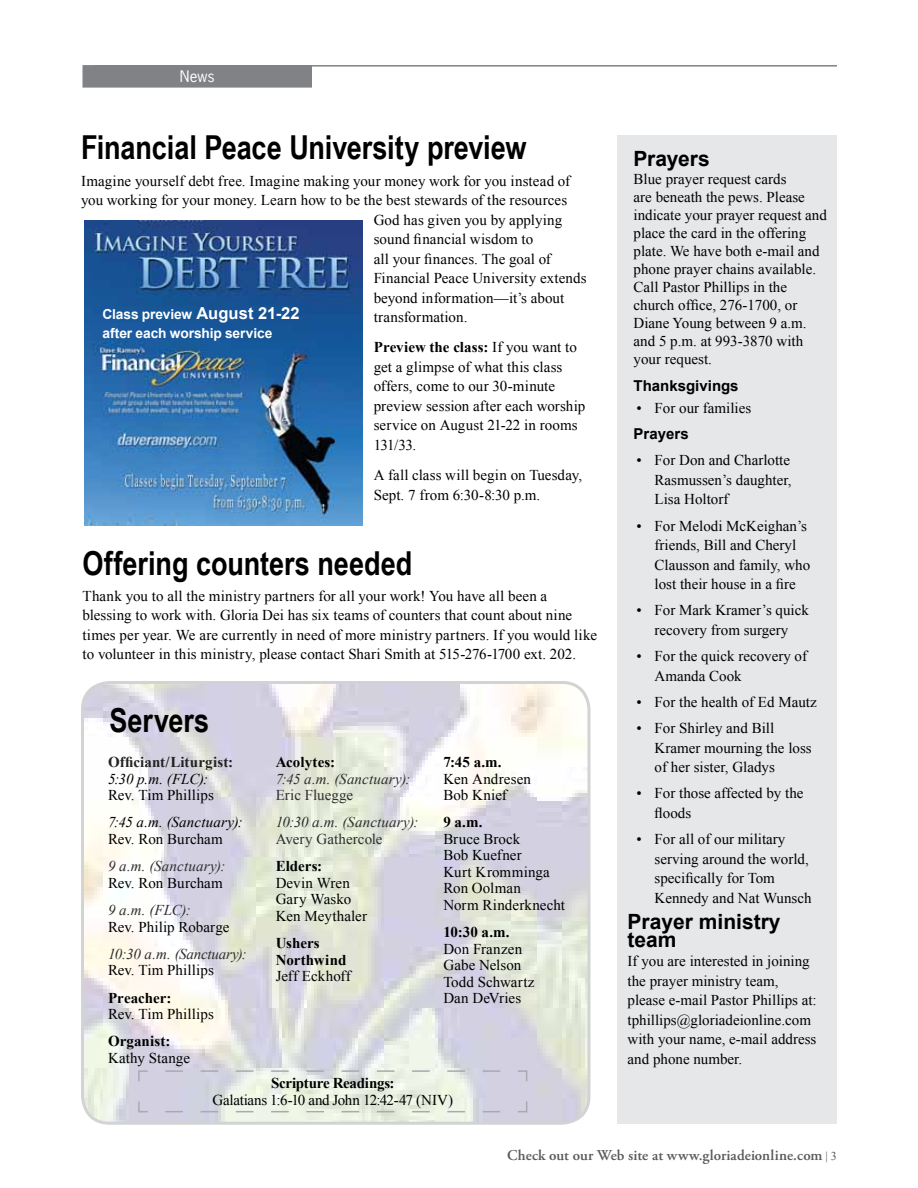
<style>
.page{position:relative;width:918px;height:1188px;background:#fff}
.page>*{position:absolute;margin:0;border:0;box-sizing:border-box;transform-origin:0 0}
.t1{font:700 33px "Arial Narrow";color:#000}
.t2{font:700 21px/18px "Arial";color:#000}
.t3{font:15px/19.5px "Times New Roman";color:#000}
.t4{font:700 15px/16.5px "Times New Roman";color:#000}
.t5{font:italic 15px "Times New Roman";letter-spacing:.01em;color:#2e2e2f}
.t6{font:600 15px "Adobe Garamond Pro";letter-spacing:.005em;color:#58595b}
.t7{font:15px "Times New Roman";letter-spacing:-.025em;color:#000}
.t8{font:italic 15px "Times New Roman";letter-spacing:.01em;color:#000}
.t9{font:15px "Times New Roman";color:#2e2e2f}
.t10{font:italic 15px "Times New Roman";letter-spacing:-.015em;color:#2e2e2f}
.t11{font:700 15px "Arial";color:#000}
.t12{font:700 15px "Times New Roman";letter-spacing:.01em;color:#222223}
.t13{font:15px "News Gothic Std";color:#fff}
.t14{font:700 13.8px/19.4px "Arial";letter-spacing:-.01em;color:#fff}
.s1{font-weight:700}
.s2{font-size:16.5px}
.s3{font-family:"Times New Roman";font-weight:400;font-size:12px}
</style>
<div class="page">
<hr style="left:94px;top:65px;width:743px;height:2px;background:#808285">
<img style="left:82px;top:685px;width:505px;height:436px">
<div style="left:81px;top:681px;width:510px;height:444px;border:3px solid #d1d3d4;border-radius:27px"></div>
<div style="left:617px;top:135px;width:220px;height:988px;background:#e6e7e8"></div>
<div style="left:83px;top:66px;width:228px;height:21px;background:#808285"></div>
<div style="left:82px;top:65px;width:230px;height:23px;border:2px solid #808285"></div>
<svg style="left:137px;top:1070px;width:391px;height:43px;background:#dee2e0"></svg>
<img style="left:85px;top:221px;width:278px;height:304px">
<p class="t13" style="left:180px;top:67px;width:36px">News</p>
<h1 class="t1" style="left:81px;top:122px;width:447px">Financial Peace University preview</h1>
<p class="t3" style="left:81px;top:171px;width:491px">Imagine yourself debt free. Imagine making your money work for you instead of</p>
<p class="t3" style="left:81px;top:190px;width:488px">you working for your money. Learn how to be the best stewards of the resources</p>
<p class="t3" style="left:374px;top:210px;width:190px">God has given you by applying</p>
<p class="t3" style="left:374px;top:229px;width:161px">sound financial wisdom to</p>
<p class="t3" style="left:374px;top:249px;width:179px">all your finances. The goal of</p>
<p class="t3" style="left:374px;top:268px;width:214px">Financial Peace University extends</p>
<p class="t3" style="left:374px;top:288px;width:192px">beyond information—it’s about</p>
<p class="t3" style="left:374px;top:307px;width:95px">transformation.</p>
<p class="t3" style="left:374px;top:337px;width:213px"><span class="s1">Preview the class:</span> If you want to get a glimpse of what this class offers, come to our 30-minute preview session after each worship service on August 21-22 in rooms<br>131/33.</p>
<p class="t3" style="left:374px;top:465px;width:210px">A fall class will begin on Tuesday,<br>Sept. 7 from 6:30-8:30 p.m.</p>
<p class="t14" style="left:103px;top:305px;width:199px">Class preview <span class="s2">August 21-22 </span>after each worship service</p>
<h1 class="t1" style="left:82px;top:538px;width:331px">Offering counters needed</h1>
<p class="t3" style="left:82px;top:586px;width:516px">Thank you to all the ministry partners for all your work! You have all been a blessing to work with. Gloria Dei has six teams of counters that count about nine times per year. We are currently in need of more ministry partners. If you would like to volunteer in this ministry, please contact Shari Smith at 515-276-1700 ext. 202.</p>
<h1 class="t1" style="left:110px;top:696px;width:101px">Servers</h1>
<p class="t12" style="left:108px;top:752px;width:127px">Officiant/Liturgist:</p>
<p class="t8" style="left:108px;top:768px;width:102px">5:30 p.m. (FLC):</p>
<p class="t3" style="left:108px;top:785px;width:107px">Rev. Tim Phillips</p>
<p class="t8" style="left:108px;top:812px;width:136px">7:45 a.m. (Sanctuary):</p>
<p class="t3" style="left:108px;top:829px;width:116px">Rev. Ron Burcham</p>
<p class="t5" style="left:108px;top:856px;width:119px">9 a.m. (Sanctuary):</p>
<p class="t3" style="left:108px;top:873px;width:116px">Rev. Ron Burcham</p>
<p class="t5" style="left:108px;top:900px;width:84px">9 a.m. (FLC):</p>
<p class="t3" style="left:108px;top:917px;width:123px">Rev. Philip Robarge</p>
<p class="t10" style="left:108px;top:944px;width:140px">10:30 a.m. (Sanctuary):</p>
<p class="t3" style="left:108px;top:960px;width:107px">Rev. Tim Phillips</p>
<p class="t4" style="left:108px;top:989px;width:65px">Preacher:</p>
<p class="t3" style="left:108px;top:1004px;width:107px">Rev. Tim Phillips</p>
<p class="t4" style="left:108px;top:1033px;width:64px">Organist:</p>
<p class="t3" style="left:108px;top:1048px;width:84px">Kathy Stange</p>
<p class="t4" style="left:276px;top:754px;width:61px">Acolytes:</p>
<p class="t5" style="left:276px;top:768px;width:136px">7:45 a.m. (Sanctuary):</p>
<p class="t9" style="left:276px;top:785px;width:79px">Eric Fluegge</p>
<p class="t5" style="left:276px;top:812px;width:144px">10:30 a.m. (Sanctuary):</p>
<p class="t9" style="left:276px;top:829px;width:108px">Avery Gathercole</p>
<p class="t4" style="left:276px;top:858px;width:48px">Elders:</p>
<p class="t3" style="left:276px;top:874px;width:93px;line-height:16.5px">Devin Wren<br>Gary Wasko<br>Ken Meythaler</p>
<p class="t4" style="left:276px;top:934px;width:72px">Ushers<br>Northwind</p>
<p class="t3" style="left:276px;top:966px;width:77px">Jeff Eckhoff</p>
<p class="t4" style="left:443px;top:754px;width:60px">7:45 a.m.</p>
<p class="t3" style="left:443px;top:770px;width:89px;line-height:16.5px">Ken Andresen<br>Bob Knief</p>
<p class="t4" style="left:443px;top:814px;width:41px">9 a.m.</p>
<p class="t3" style="left:443px;top:830px;width:123px;line-height:16.5px">Bruce Brock<br>Bob Kuefner<br>Kurt Kromminga<br>Ron Oolman<br>Norm Rinderknecht</p>
<p class="t4" style="left:443px;top:924px;width:68px">10:30 a.m.</p>
<p class="t3" style="left:443px;top:940px;width:93px;line-height:16.5px">Don Franzen<br>Gabe Nelson<br>Todd Schwartz<br>Dan DeVries</p>
<p class="t4" style="left:271px;top:1075px;width:125px">Scripture Readings:</p>
<p class="t7" style="left:213px;top:1090px;width:242px">Galatians 1:6-10 and John 12:42-47 (NIV)</p>
<h2 class="t2" style="left:634px;top:151px;width:78px">Prayers</h2>
<p class="t3" style="left:634px;top:170px;width:195px;line-height:18px">Blue prayer request cards<br>are beneath the pews. Please indicate your prayer request and place the card in the offering plate. We have both e-mail and phone prayer chains available.<br>Call Pastor Phillips in the church office, 276-1700, or<br>Diane Young between 9 a.m. and 5 p.m. at 993-3870 with your request.</p>
<p class="t11" style="left:634px;top:376px;width:107px">Thanksgivings</p>
<p class="t3" style="left:637px;top:398px;width:116px">• For our families</p>
<p class="t11" style="left:634px;top:424px;width:57px">Prayers</p>
<p class="t3" style="left:655px;top:450px;width:138px;text-align:justify;text-indent:-18px">• For Don and Charlotte Rasmussen’s daughter, Lisa Holtorf</p>
<p class="t3" style="left:655px;top:516px;width:157px;text-indent:-18px">• For Melodi McKeighan’s friends, Bill and Cheryl<br>Clausson and family, who lost their house in a fire</p>
<p class="t3" style="left:637px;top:600px;width:174px;text-align:center">• For Mark Kramer’s quick recovery from surgery</p>
<p class="t3" style="left:655px;top:646px;width:154px;text-indent:-18px">• For the quick recovery of<br>Amanda Cook</p>
<p class="t3" style="left:637px;top:692px;width:182px">• For the health of Ed Mautz</p>
<p class="t3" style="left:655px;top:718px;width:159px;text-indent:-18px">• For Shirley and Bill<br>Kramer mourning the loss of her sister, Gladys</p>
<p class="t3" style="left:655px;top:783px;width:150px;text-indent:-18px">• For those affected by the floods</p>
<p class="t3" style="left:655px;top:829px;width:158px;text-indent:-18px">• For all of our military serving around the world, specifically for Tom<br>Kennedy and Nat Wunsch</p>
<h2 class="t2" style="left:628px;top:913px;width:154px">Prayer ministry team</h2>
<p class="t3" style="left:628px;top:951px;width:191px">If you are interested in joining the prayer ministry team, please e-mail Pastor Phillips at: tphillips@gloriadeionline.com with your name, e-mail address and phone number.</p>
<p class="t6" style="left:507px;top:1147px;width:331px">Check out our Web site at www.gloriadeionline.com <span class="s3">| 3</span></p>
</div>
